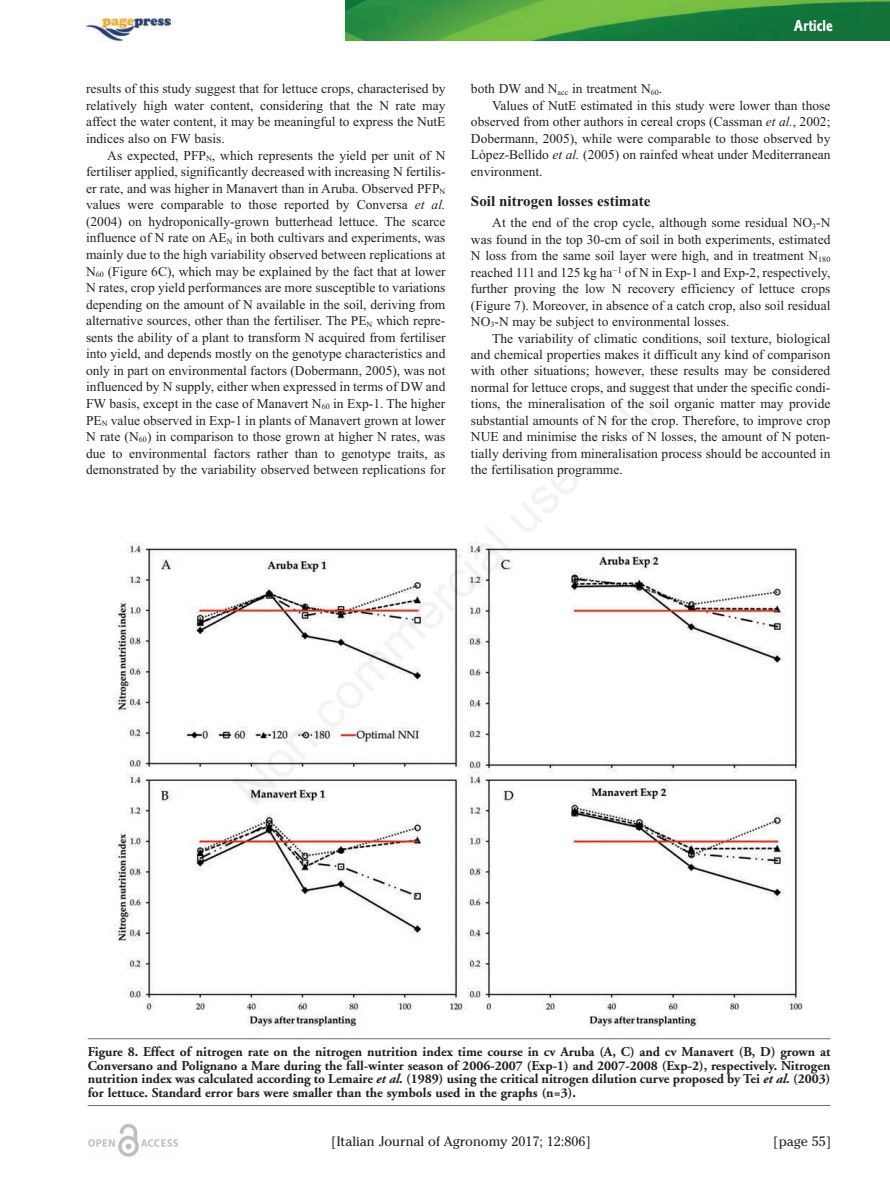
<style>
.page{position:relative;width:890px;height:1188px;background:#fff}
.page>*{position:absolute;margin:0;border:0;box-sizing:border-box;transform-origin:0 0}
.t1{font:16.5px "Corinthian Bold Condensed Plain";color:#fff}
.t2{font:700 15px "Times New Roman";color:#231f20}
.t3{font:13.5px/16.5px "Times New Roman";color:#231f20;text-align:justify}
.t4{font:700 13.5px/13.5px "Adobe Garamond";color:#231f20;text-align:justify}
.t5{font:13.5px "Cheltenham";color:#231f20}
.s1{font-style:italic}
</style>
<div class="page">
<img style="left:345px;top:0;width:545px;height:41px">
<img style="left:86px;top:17px;width:85px;height:24px">
<img style="left:88px;top:1123px;width:90px;height:34px">
<hr style="left:88px;top:1038px;width:742px;height:1px;background:#6c6d70">
<hr style="left:88px;top:1105px;width:742px;height:1px;background:#6c6d70">
<img style="left:115px;top:542px;width:688px;height:485px">
<p class="t3" style="left:86px;top:80px;width:361px">results of this study suggest that for lettuce crops, characterised by relatively high water content, considering that the N rate may affect the water content, it may be meaningful to express the NutE indices also on FW basis.</p>
<p class="t3" style="left:86px;top:147px;width:361px;text-indent:21px">As expected, PFP<sub>N</sub>, which represents the yield per unit of N fertiliser applied, significantly decreased with increasing N fertilis&shy;er rate, and was higher in Manavert than in Aruba. Observed PFP<sub>N </sub>values were comparable to those reported by Conversa <span class="s1">et al. </span>(2004) on hydroponically-grown butterhead lettuce. The scarce influence of N rate on AE<sub>N</sub> in both cultivars and experiments, was mainly due to the high variability observed between replications at N<sub>60</sub> (Figure 6C), which may be explained by the fact that at lower N rates, crop yield performances are more susceptible to variations depending on the amount of N available in the soil, deriving from alternative sources, other than the fertiliser. The PE<sub>N</sub> which repre&shy;sents the ability of a plant to transform N acquired from fertiliser into yield, and depends mostly on the genotype characteristics and only in part on environmental factors (Dobermann, 2005), was not influenced by N supply, either when expressed in terms of DW and FW basis, except in the case of Manavert N<sub>60</sub> in Exp-1. The higher PE<sub>N</sub> value observed in Exp-1 in plants of Manavert grown at lower N rate (N<sub>60</sub>) in comparison to those grown at higher N rates, was due to environmental factors rather than to genotype traits, as demonstrated by the variability observed between replications for</p>
<p class="t1" style="left:794px;top:20px;width:40px">Article</p>
<p class="t3" style="left:471px;top:80px;width:193px">both DW and N<sub>acc</sub> in treatment N<sub>60</sub>.</p>
<p class="t3" style="left:492px;top:97px;width:340px">Values of NutE estimated in this study were lower than those</p>
<p class="t3" style="left:471px;top:113px;width:361px">observed from other authors in cereal crops (Cassman <span class="s1">et al.</span>, 2002;</p>
<p class="t3" style="left:471px;top:130px;width:361px">Dobermann, 2005), while were comparable to those observed by</p>
<p class="t3" style="left:471px;top:146px;width:361px">Lòpez-Bellido <span class="s1">et al.</span> (2005) on rainfed wheat under Mediterranean</p>
<p class="t3" style="left:471px;top:163px;width:73px">environment.</p>
<p class="t2" style="left:471px;top:192px;width:181px">Soil nitrogen losses estimate</p>
<p class="t3" style="left:471px;top:214px;width:361px;text-indent:21px">At the end of the crop cycle, although some residual NO<sub>3</sub>-N was found in the top 30-cm of soil in both experiments, estimated N loss from the same soil layer were high, and in treatment N<sub>180 </sub>reached 111 and 125 kg ha<sup>–1</sup> of N in Exp-1 and Exp-2, respectively, further proving the low N recovery efficiency of lettuce crops (Figure 7). Moreover, in absence of a catch crop, also soil residual NO<sub>3</sub>-N may be subject to environmental losses.</p>
<p class="t3" style="left:471px;top:329px;width:361px;text-indent:21px">The variability of climatic conditions, soil texture, biological and chemical properties makes it difficult any kind of comparison with other situations; however, these results may be considered normal for lettuce crops, and suggest that under the specific condi&shy;tions, the mineralisation of the soil organic matter may provide substantial amounts of N for the crop. Therefore, to improve crop NUE and minimise the risks of N losses, the amount of N poten&shy;tially deriving from mineralisation process should be accounted in the fertilisation programme.</p>
<p class="t4" style="left:88px;top:1046px;width:744px">Figure 8. Effect of nitrogen rate on the nitrogen nutrition index time course in cv Aruba (A, C) and cv Manavert (B, D) grown at Conversano and Polignano a Mare during the fall-winter season of 2006-2007 (Exp-1) and 2007-2008 (Exp-2), respectively. Nitrogen nutrition index was calculated according to Lemaire <span class="s1">et al.</span> (1989) using the critical nitrogen dilution curve proposed by Tei <span class="s1">et al.</span> (2003) for lettuce. Standard error bars were smaller than the symbols used in the graphs (n=3).</p>
<p class="t5" style="left:331px;top:1133px;width:261px">[Italian Journal of Agronomy 2017; 12:806]</p>
<p class="t5" style="left:773px;top:1133px;width:59px">[page 55]</p>
</div>
